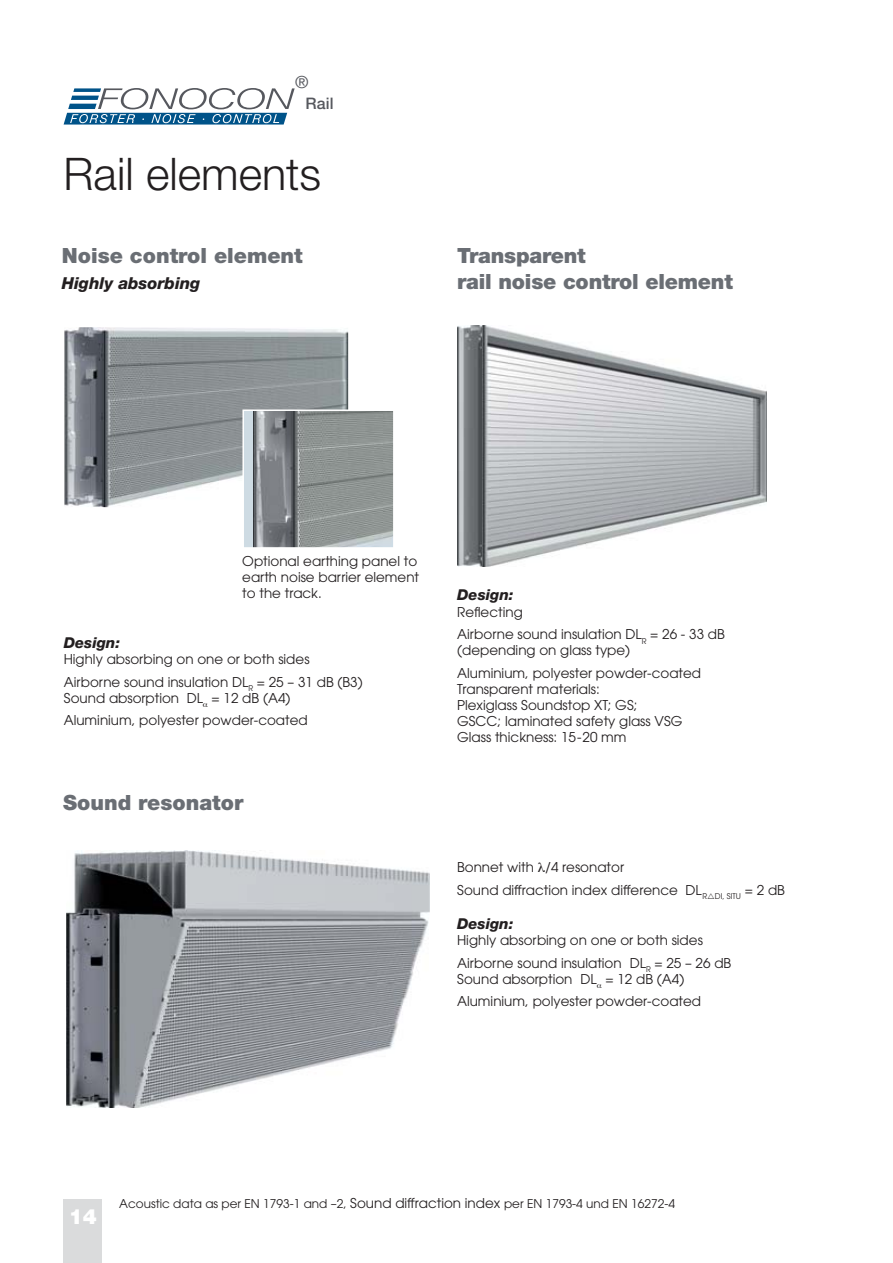
<style>
.page{position:relative;width:893px;height:1263px;background:#fff}
.page>*{position:absolute;margin:0;border:0;box-sizing:border-box;transform-origin:0 0}
.t1{font:300 45px "Helvetica Neue LT Pro";color:#231f20}
.t2{font:900 21px/25.2px "Helvetica Neue LT Pro";letter-spacing:-.01em;color:#6a6e74}
.t3{font:900 21px "Helvetica Neue LT Pro";color:#fff}
.t4{font:16.8px "Helvetica Neue LT Pro";color:#56585e}
.t5{font:italic 800 16.5px "Helvetica Neue LT Pro";color:#231f20}
.t6{font:500 15.9px "Helvetica Neue LT Pro";color:#56585e}
.t7{font:italic 800 15px "Helvetica Neue LT Pro";color:#231f20}
.t8{font:13.5px/16.2px "ITC Avant Garde Pro";color:#231f20}
.t9{font:12px "ITC Avant Garde Pro";color:#231f20}
.s1{font-size:13.5px}
</style>
<div class="page">
<div style="left:64px;top:1199px;width:38px;height:64px;background:#dadbdc"></div>
<svg style="left:64px;top:88px;width:231px;height:37px"></svg>
<img style="left:67px;top:851px;width:362px;height:256px">
<img style="left:457px;top:325px;width:309px;height:242px">
<img style="left:65px;top:327px;width:283px;height:180px">
<svg style="left:242px;top:409px;width:152px;height:139px"></svg>
<p class="t4" style="left:295px;top:75px;width:15px">®</p>
<p class="t6" style="left:305px;top:97px;width:30px">Rail</p>
<h1 class="t1" style="left:64px;top:156px;width:259px">Rail elements</h1>
<h2 class="t2" style="left:62px;top:246px;width:242px">Noise control element</h2>
<p class="t5" style="left:62px;top:277px;width:140px">Highly absorbing</p>
<h2 class="t2" style="left:457px;top:246px;width:277px">Transparent<br>rail noise control element</h2>
<p class="t8" style="left:242px;top:553px;width:178px">Optional earthing panel to earth noise barrier element to the track.</p>
<p class="t7" style="left:64px;top:637px;width:58px">Design:</p>
<p class="t8" style="left:64px;top:648px;width:300px;line-height:22.5px">Highly absorbing on one or both sides<br>Airborne sound insulation DL<sub>R</sub> = 25 – 31 dB (B3)</p>
<p class="t8" style="left:64px;top:687px;width:245px;line-height:22.2px">Sound absorption DL = 12 dB (A4)<br>Aluminium, polyester powder-coated</p>
<h2 class="t2" style="left:63px;top:793px;width:182px">Sound resonator</h2>
<p class="t7" style="left:457px;top:589px;width:58px">Design:</p>
<p class="t8" style="left:457px;top:601px;width:269px;line-height:22.5px">Reflecting<br>Airborne sound insulation DL<sub>R</sub> = 26 - 33 dB</p>
<p class="t8" style="left:457px;top:640px;width:245px;line-height:22.2px">(depending on glass type)<br>Aluminium, polyester powder-coated</p>
<p class="t8" style="left:457px;top:681px;width:227px">Transparent materials:<br>Plexiglass Soundstop XT; GS;<br>GSCC; laminated safety glass VSG<br>Glass thickness: 15-20 mm</p>
<p class="t8" style="left:457px;top:856px;width:329px;line-height:22.5px">Bonnet with /4 resonator<br>Sound diffraction index difference DL<sub>R</sub> <sub>DI,</sub> <sub>SITU</sub> = 2 dB</p>
<p class="t7" style="left:457px;top:918px;width:58px">Design:</p>
<p class="t8" style="left:457px;top:929px;width:276px;line-height:22.5px">Highly absorbing on one or both sides<br>Airborne sound insulation DL<sub>R</sub> = 25 – 26 dB</p>
<p class="t8" style="left:457px;top:968px;width:245px;line-height:22.2px">Sound absorption DL = 12 dB (A4)<br>Aluminium, polyester powder-coated</p>
<h2 class="t3" style="left:69px;top:1208px;width:30px">14</h2>
<p class="t9" style="left:119px;top:1197px;width:557px">Acoustic data as per EN 1793-1 and –2, <span class="s1">Sound diffraction index</span> per EN 1793-4 und EN 16272-4</p>
</div>
